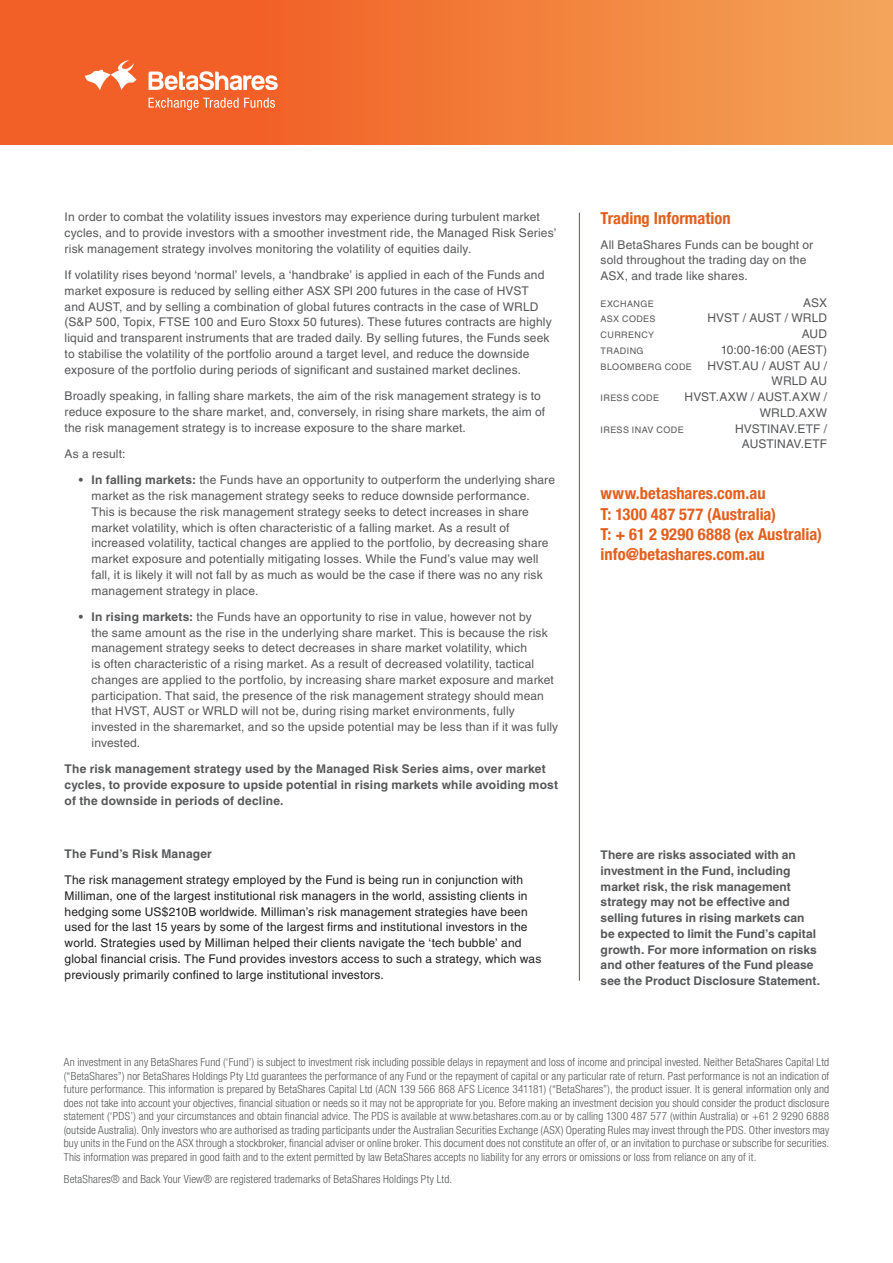
<style>
.page{position:relative;width:893px;height:1263px;background:#fff}
.page>*{position:absolute;margin:0;border:0;box-sizing:border-box;transform-origin:0 0}
.Fact_-_Summary_Subhe{font:700 condensed 16.5px "Helvetica Neue LT Com";letter-spacing:.005em;color:#e2601e}
.Fact_-_Body_copy{font:12px/15.8px "Helvetica LT Std";letter-spacing:.01em;color:#57585a}
.Fact_-_Body_copy-2{font:12px/15.8px "Helvetica LT Std";letter-spacing:.015em;color:#231f20}
.Fact_-_Body_copy-3{font:700 12px/15.8px "Helvetica LT Std";letter-spacing:.005em;color:#57585a}
.Fact_-_Footer{font:300 condensed 11.25px/13.5px "Helvetica Neue LT Com";letter-spacing:.01em;color:#57585a;text-align:justify}
.Fact_-_Body_copy-4{font:9px "Helvetica LT Std";letter-spacing:.045em;color:#57585a}
.s1{font-weight:700}
</style>
<div class="page">
<hr style="left:579px;top:213px;width:1px;height:768px;background:#5f574f">
<div style="left:0;top:0;width:893px;height:144px;background:linear-gradient(to right,#f2521c,#f3a155)"></div>
<svg style="left:85px;top:60px;width:52px;height:30px"></svg>
<svg style="left:149px;top:71px;width:129px;height:19px"></svg>
<svg style="left:149px;top:98px;width:126px;height:12px;background:#f5885d"></svg>
<p class="Fact_-_Body_copy" style="left:65px;top:209px;width:493px">In order to combat the volatility issues investors may experience during turbulent market cycles, and to provide investors with a smoother investment ride, the Managed Risk Series’ risk management strategy involves monitoring the volatility of equities daily.</p>
<p class="Fact_-_Body_copy" style="left:65px;top:267px;width:489px">If volatility rises beyond ‘normal’ levels, a ‘handbrake’ is applied in each of the Funds and market exposure is reduced by selling either ASX SPI 200 futures in the case of HVST and AUST, and by selling a combination of global futures contracts in the case of WRLD (S&amp;P 500, Topix, FTSE 100 and Euro Stoxx 50 futures). These futures contracts are highly liquid and transparent instruments that are traded daily. By selling futures, the Funds seek to stabilise the volatility of the portfolio around a target level, and reduce the downside exposure of the portfolio during periods of significant and sustained market declines.</p>
<p class="Fact_-_Body_copy" style="left:65px;top:388px;width:482px">Broadly speaking, in falling share markets, the aim of the risk management strategy is to reduce exposure to the share market, and, conversely, in rising share markets, the aim of the risk management strategy is to increase exposure to the share market.</p>
<p class="Fact_-_Body_copy" style="left:65px;top:446px;width:62px">As a result:</p>
<p class="Fact_-_Body_copy" style="left:92px;top:472px;width:465px;text-indent:-13px"><span class="s1">• In falling markets:</span> the Funds have an opportunity to outperform the underlying share market as the risk management strategy seeks to reduce downside performance.<br>This is because the risk management strategy seeks to detect increases in share market volatility, which is often characteristic of a falling market. As a result of increased volatility, tactical changes are applied to the portfolio, by decreasing share market exposure and potentially mitigating losses. While the Fund’s value may well fall, it is likely it will not fall by as much as would be the case if there was no any risk management strategy in place.</p>
<p class="Fact_-_Body_copy" style="left:92px;top:609px;width:468px;text-indent:-13px"><span class="s1">• In rising markets:</span> the Funds have an opportunity to rise in value, however not by<br>the same amount as the rise in the underlying share market. This is because the risk management strategy seeks to detect decreases in share market volatility, which<br>is often characteristic of a rising market. As a result of decreased volatility, tactical changes are applied to the portfolio, by increasing share market exposure and market participation. That said, the presence of the risk management strategy should mean that HVST, AUST or WRLD will not be, during rising market environments, fully invested in the sharemarket, and so the upside potential may be less than if it was fully invested.</p>
<p class="Fact_-_Body_copy-3" style="left:65px;top:761px;width:495px">The risk management strategy used by the Managed Risk Series aims, over market cycles, to provide exposure to upside potential in rising markets while avoiding most of the downside in periods of decline.</p>
<p class="Fact_-_Body_copy-3" style="left:65px;top:845px;width:149px">The Fund’s Risk Manager</p>
<p class="Fact_-_Body_copy-2" style="left:65px;top:872px;width:478px">The risk management strategy employed by the Fund is being run in conjunction with Milliman, one of the largest institutional risk managers in the world, assisting clients in hedging some US$210B worldwide. Milliman’s risk management strategies have been used for the last 15 years by some of the largest firms and institutional investors in the world. Strategies used by Milliman helped their clients navigate the ‘tech bubble’ and global financial crisis. The Fund provides investors access to such a strategy, which was previously primarily confined to large institutional investors.</p>
<p class="Fact_-_Summary_Subhe" style="left:601px;top:209px;width:131px">Trading Information</p>
<p class="Fact_-_Body_copy" style="left:601px;top:237px;width:214px">All BetaShares Funds can be bought or sold throughout the trading day on the<br>ASX, and trade like shares.</p>
<p class="Fact_-_Body_copy-4" style="left:601px;top:298px;width:55px">EXCHANGE</p>
<p class="Fact_-_Body_copy" style="left:803px;top:294px;width:25px">ASX</p>
<p class="Fact_-_Body_copy-4" style="left:601px;top:314px;width:56px">ASX CODES</p>
<p class="Fact_-_Body_copy" style="left:707px;top:310px;width:121px">HVST / AUST / WRLD</p>
<p class="Fact_-_Body_copy-4" style="left:601px;top:330px;width:55px">CURRENCY</p>
<p class="Fact_-_Body_copy" style="left:802px;top:326px;width:27px">AUD</p>
<p class="Fact_-_Body_copy-4" style="left:601px;top:345px;width:44px">TRADING</p>
<p class="Fact_-_Body_copy" style="left:721px;top:342px;width:108px">10:00-16:00 (AEST)</p>
<p class="Fact_-_Body_copy-4" style="left:601px;top:361px;width:93px">BLOOMBERG CODE</p>
<p class="Fact_-_Body_copy" style="left:707px;top:357px;width:121px;text-align:right">HVST.AU / AUST AU /<br>WRLD AU</p>
<p class="Fact_-_Body_copy-4" style="left:601px;top:393px;width:60px">IRESS CODE</p>
<p class="Fact_-_Body_copy" style="left:685px;top:389px;width:144px;text-align:right">HVST.AXW / AUST.AXW /<br>WRLD.AXW</p>
<p class="Fact_-_Body_copy-4" style="left:601px;top:424px;width:85px">IRESS INAV CODE</p>
<p class="Fact_-_Body_copy" style="left:735px;top:420px;width:93px;text-align:center">HVSTINAV.ETF /<br>AUSTINAV.ETF</p>
<p class="Fact_-_Summary_Subhe" style="left:601px;top:483px;width:166px">www.betashares.com.au</p>
<p class="Fact_-_Summary_Subhe" style="left:601px;top:504px;width:177px">T: 1300 487 577 (Australia)</p>
<p class="Fact_-_Summary_Subhe" style="left:601px;top:524px;width:223px">T: + 61 2 9290 6888 (ex Australia)</p>
<p class="Fact_-_Summary_Subhe" style="left:601px;top:544px;width:166px">info@betashares.com.au</p>
<p class="Fact_-_Body_copy-3" style="left:601px;top:847px;width:221px">There are risks associated with an investment in the Fund, including market risk, the risk management strategy may not be effective and selling futures in rising markets can be expected to limit the Fund’s capital growth. For more information on risks and other features of the Fund please see the Product Disclosure Statement.</p>
<p class="Fact_-_Footer" style="left:64px;top:1055px;width:767px">An investment in any BetaShares Fund (‘Fund’) is subject to investment risk including possible delays in repayment and loss of income and principal invested. Neither BetaShares Capital Ltd (“BetaShares”) nor BetaShares Holdings Pty Ltd guarantees the performance of any Fund or the repayment of capital or any particular rate of return. Past performance is not an indication of future performance. This information is prepared by BetaShares Capital Ltd (ACN 139 566 868 AFS Licence 341181) (“BetaShares”), the product issuer. It is general information only and does not take into account your objectives, financial situation or needs so it may not be appropriate for you. Before making an investment decision you should consider the product disclosure statement (‘PDS’) and your circumstances and obtain financial advice. The PDS is available at www.betashares.com.au or by calling 1300 487 577 (within Australia) or +61 2 9290 6888 (outside Australia). Only investors who are authorised as trading participants under the Australian Securities Exchange (ASX) Operating Rules may invest through the PDS. Other investors may buy units in the Fund on the ASX through a stockbroker, financial adviser or online broker. This document does not constitute an offer of, or an invitation to purchase or subscribe for securities.<br>This information was prepared in good faith and to the extent permitted by law BetaShares accepts no liability for any errors or omissions or loss from reliance on any of it.</p>
<p class="Fact_-_Footer" style="left:64px;top:1172px;width:390px">BetaShares® and Back Your View® are registered trademarks of BetaShares Holdings Pty Ltd.</p>
</div>
